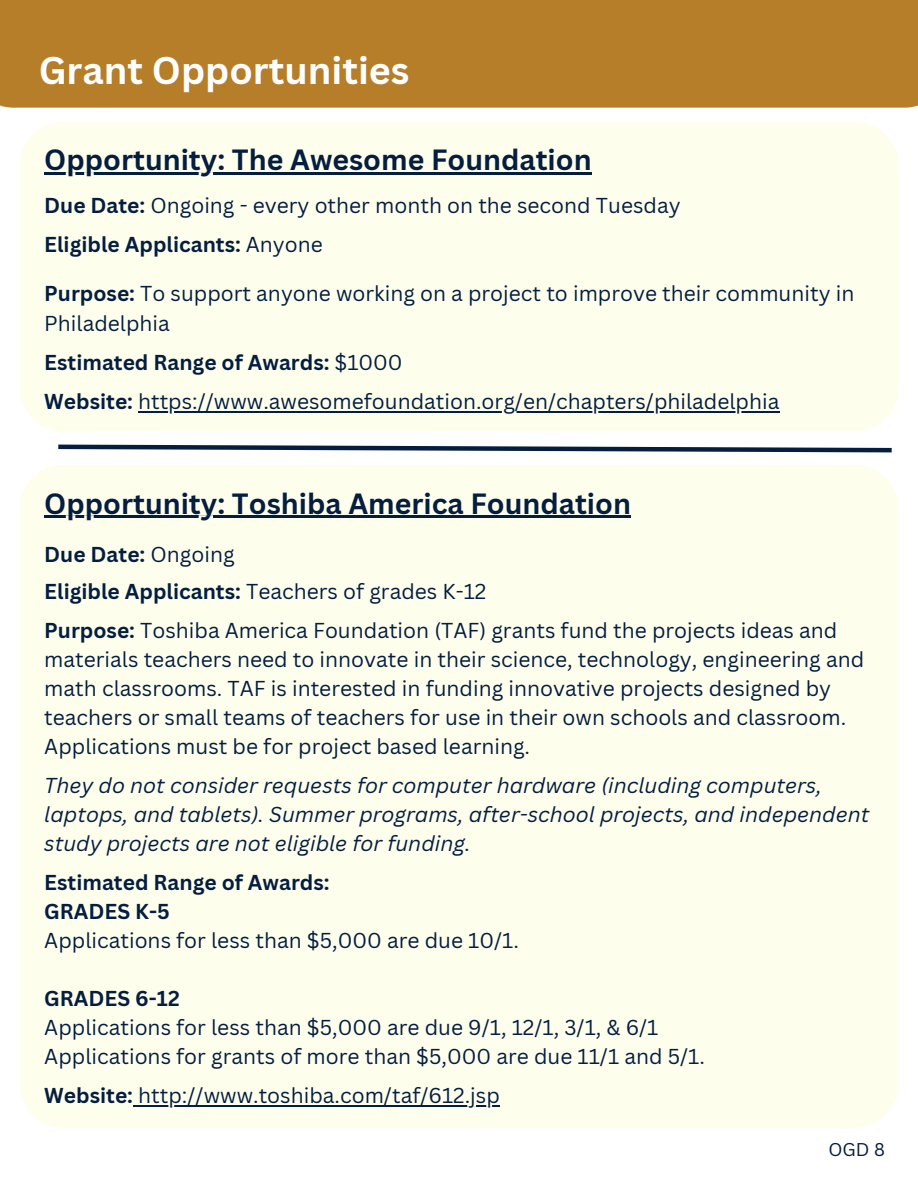
<style>
.page{position:relative;width:918px;height:1188px;background:#fff}
.page>*{position:absolute;margin:0;border:0;box-sizing:border-box;transform-origin:0 0}
.t1{font:700 37.5px "Canva Sans";color:#fff}
.t2{font:700 28.5px "Canva Sans";color:#051e40}
.t3{font:21px/29px "Canva Sans";color:#051e40}
.t4{font:italic 21px/29px "Canva Sans";color:#051e40}
.t5{font:700 21px "Canva Sans";color:#051e40}
.t6{font:18px "Canva Sans";color:#051e40}
.s1{font-weight:700}
.s2{font-weight:400}
</style>
<div class="page">
<div style="left:0;top:0;width:918px;height:108px;background:#b67e28"></div>
<svg style="left:58px;top:444px;width:834px;height:9px"></svg>
<div style="left:20px;top:122px;width:878px;height:309px;background:#fdffec"></div>
<hr style="left:138px;top:411px;width:641px;height:2px;background:#051e40">
<hr style="left:44px;top:173px;width:548px;height:2px;background:#051e40">
<div style="left:20px;top:465px;width:877px;height:663px;background:#fdffec"></div>
<hr style="left:44px;top:516px;width:587px;height:2px;background:#051e40">
<hr style="left:133px;top:1105px;width:367px;height:2px;background:#051e40">
<h1 class="t1" style="left:39px;top:44px;width:372px">Grant Opportunities</h1>
<h3 class="t2" style="left:44px;top:140px;width:549px">Opportunity: The Awesome Foundation</h3>
<h3 class="t3" style="left:44px;top:190px;width:638px"><span class="s1">Due Date:</span> Ongoing - every other month on the second Tuesday</h3>
<h3 class="t5" style="left:44px;top:229px;width:280px">Eligible Applicants: <span class="s2">Anyone</span></h3>
<h3 class="t3" style="left:44px;top:278px;width:812px;line-height:29.4px"><span class="s1">Purpose:</span> To support anyone working on a project to improve their community in<br>Philadelphia</h3>
<h3 class="t5" style="left:44px;top:348px;width:360px">Estimated Range of Awards: <span class="s2">$1000</span></h3>
<h3 class="t3" style="left:44px;top:387px;width:737px"><span class="s1">Website:</span> https://www.awesomefoundation.org/en/chapters/philadelphia</h3>
<h3 class="t2" style="left:44px;top:483px;width:588px">Opportunity: Toshiba America Foundation</h3>
<h3 class="t5" style="left:44px;top:540px;width:192px">Due Date: <span class="s2">Ongoing</span></h3>
<h3 class="t3" style="left:44px;top:576px;width:444px"><span class="s1">Eligible Applicants:</span> Teachers of grades K-12</h3>
<h3 class="t3" style="left:44px;top:615px;width:821px"><span class="s1">Purpose:</span> Toshiba America Foundation (TAF) grants fund the projects ideas and materials teachers need to innovate in their science, technology, engineering and math classrooms. TAF is interested in funding innovative projects designed by teachers or small teams of teachers for use in their own schools and classroom.<br>Applications must be for project based learning.</h3>
<h3 class="t4" style="left:44px;top:770px;width:827px">They do not consider requests for computer hardware (including computers, laptops, and tablets). Summer programs, after-school projects, and independent study projects are not eligible for funding.</h3>
<h3 class="t3" style="left:44px;top:867px;width:476px"><span class="s1">Estimated Range of Awards:<br>GRADES K-5<br></span>Applications for less than $5,000 are due 10/1.</h3>
<p class="t3" style="left:44px;top:983px;width:662px"><span class="s1">GRADES 6-12<br></span>Applications for less than $5,000 are due 9/1, 12/1, 3/1, &amp; 6/1<br>Applications for grants of more than $5,000 are due 11/1 and 5/1.</p>
<p class="t3" style="left:44px;top:1080px;width:457px"><span class="s1">Website:</span> http://www.toshiba.com/taf/612.jsp</p>
<h2 class="t6" style="left:829px;top:1137px;width:58px">OGD 8</h2>
</div>
